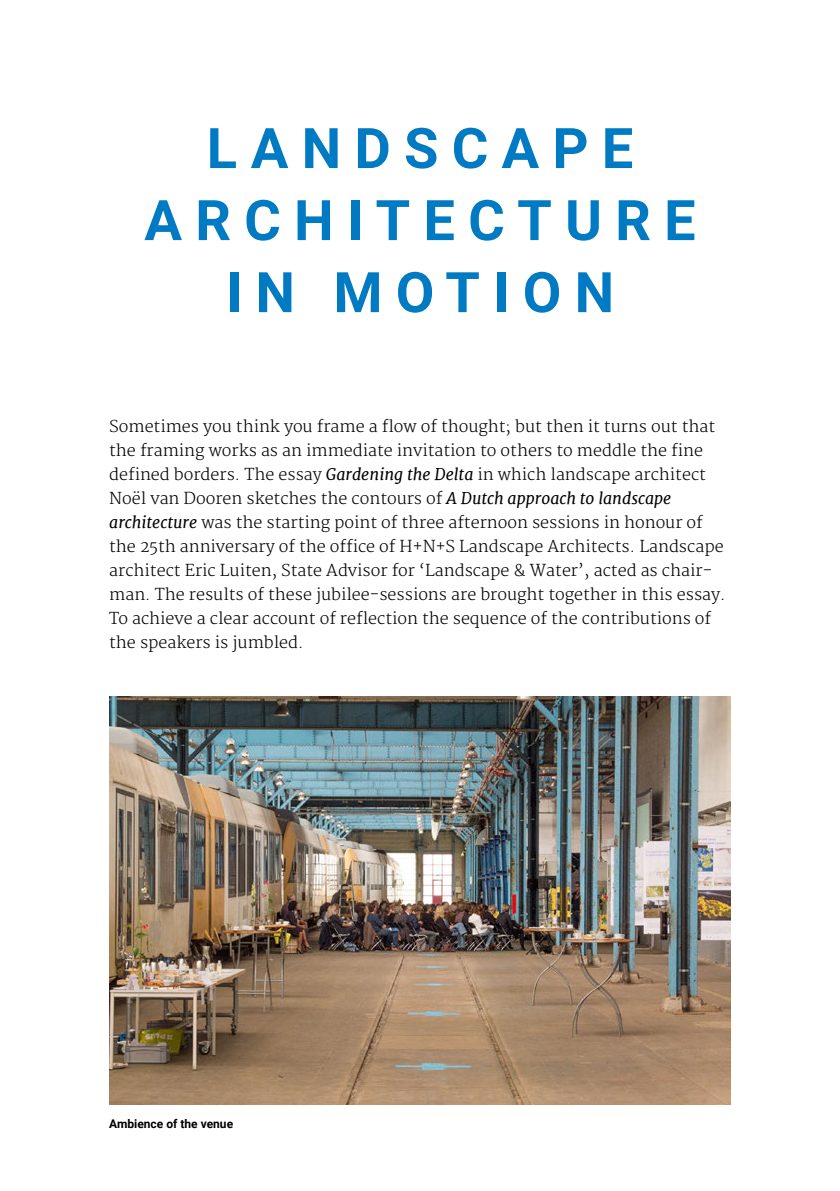
<style>
.page{position:relative;width:840px;height:1191px;background:#fff}
.page>*{position:absolute;margin:0;border:0;box-sizing:border-box;transform-origin:0 0}
.t1{font:700 56px/72px "Roboto";letter-spacing:.235em;color:#007ac3;text-align:center}
.t2{font:300 16px/24px "Merriweather";color:#000}
.t3{font:700 12px "Roboto";color:#000}
.s1{font-weight:400;font-style:italic}
</style>
<div class="page">
<img style="left:109px;top:696px;width:621px;height:408px">
<h1 class="t1" style="left:144px;top:110px;width:552px">LANDSCAPE<br>ARCHITECTURE<br>IN MOTION</h1>
<p class="t2" style="left:109px;top:415px;width:617px">Sometimes you think you frame a flow of thought; but then it turns out that the framing works as an immediate invitation to others to meddle the fine defined borders. The essay <span class="s1">Gardening the Delta</span> in which landscape architect Noël van Dooren sketches the contours of <span class="s1">A Dutch approach to landscape architecture</span> was the starting point of three afternoon sessions in honour of the 25th anniversary of the office of H+N+S Landscape Architects. Landscape architect Eric Luiten, State Advisor for ‘Landscape &amp; Water’, acted as chair&shy;man. The results of these jubilee-sessions are brought together in this essay.<br>To achieve a clear account of reflection the sequence of the contributions of the speakers is jumbled.</p>
<p class="t3" style="left:109px;top:1115px;width:125px">Ambience of the venue</p>
</div>
